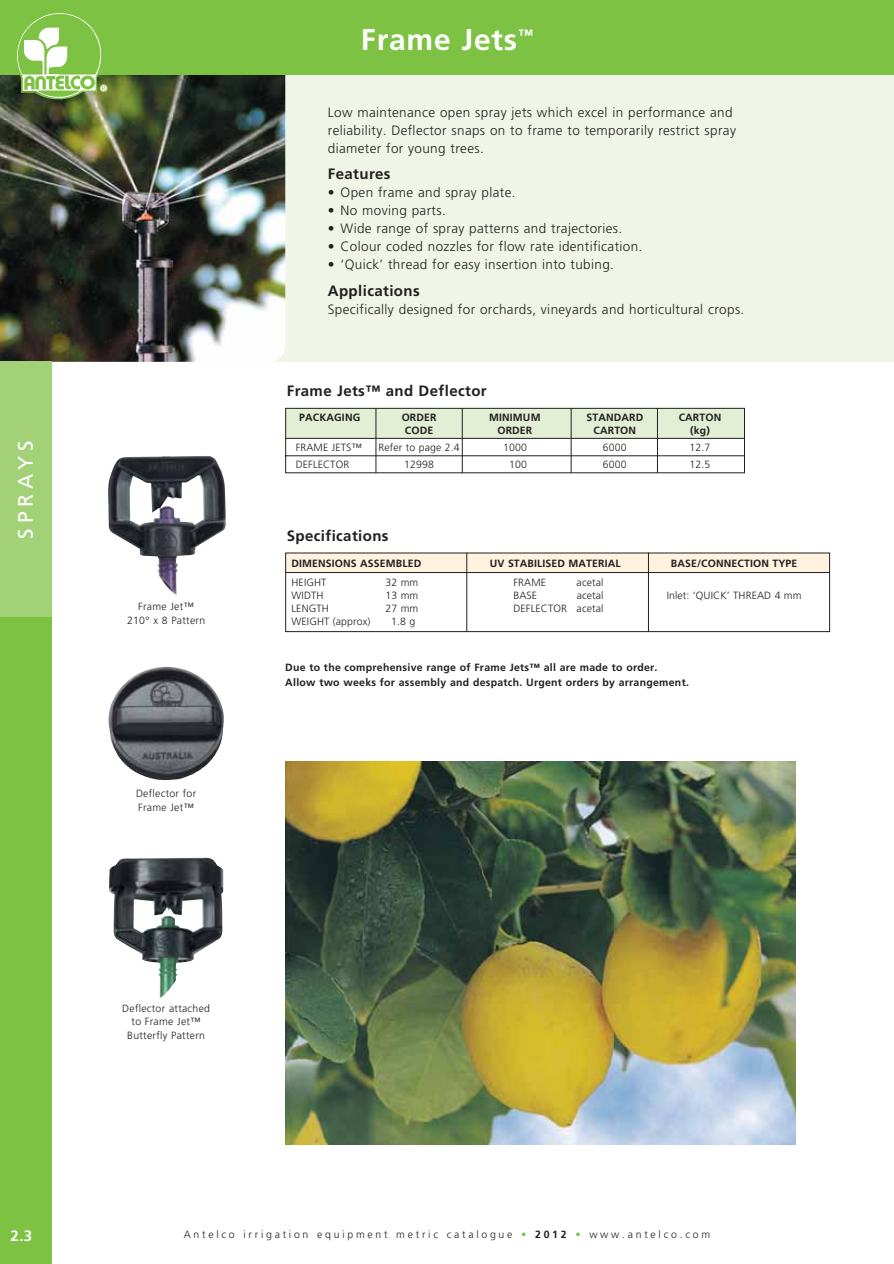
<style>
.page{position:relative;width:894px;height:1264px;background:#fff}
.page>*{position:absolute;margin:0;border:0;box-sizing:border-box;transform-origin:0 0}
.t1{font:700 30px "Frutiger";letter-spacing:.025em;color:#fff}
.t2{font:21px "Frutiger";letter-spacing:.225em;color:#fff}
.t3{font:700 15px "Frutiger";letter-spacing:.025em;color:#231f20}
.t4{font:700 15px "Frutiger";color:#fff}
.t5{font:300 13.5px/18px "Frutiger";letter-spacing:.025em;color:#231f20}
.t6{font:300 10.5px/13.5px "Frutiger";letter-spacing:.01em;color:#231f20;text-align:center}
.t7{font:700 10.5px/15px "Frutiger";letter-spacing:.01em;color:#231f20}
.t8{font:300 10.5px "Frutiger";letter-spacing:.26em;color:#231f20}
.t9{font:10.5px "Optima";color:#7dc242}
.s1{color:#7dc242}
.s2{font-weight:700}
</style>
<div class="page">
<div style="left:0;top:0;width:893px;height:362px;background:#eff6e7"></div>
<img style="left:0;top:75px;width:285px;height:287px">
<div style="left:0;top:0;width:893px;height:75px;background:#7dc242"></div>
<img style="left:9px;top:13px;width:97px;height:91px">
<div style="left:100px;top:85px;width:7px;height:7px;background:#fff;border-radius:50%"></div>
<div style="left:0;top:362px;width:51px;height:901px;background:#7dc242"></div>
<div style="left:0;top:362px;width:51px;height:255px;background:#a3d177"></div>
<svg style="left:285px;top:407px;width:460px;height:66px"></svg>
<hr style="left:285px;top:438px;width:459px;height:1px;background:#231f20">
<hr style="left:375px;top:408px;width:1px;height:65px;background:#231f20">
<hr style="left:462px;top:408px;width:1px;height:65px;background:#231f20">
<hr style="left:570px;top:408px;width:1px;height:64px;background:#231f20">
<hr style="left:657px;top:408px;width:1px;height:64px;background:#231f20">
<div style="left:285px;top:553px;width:544px;height:19px;background:#fff3df"></div>
<hr style="left:285px;top:572px;width:544px;height:1px;background:#231f20">
<hr style="left:466px;top:552px;width:1px;height:80px;background:#231f20">
<hr style="left:648px;top:552px;width:1px;height:80px;background:#231f20">
<div style="left:285px;top:552px;width:544px;height:80px;border:1px solid #231f20"></div>
<img style="left:285px;top:761px;width:510px;height:383px">
<img style="left:108px;top:456px;width:118px;height:138px">
<img style="left:108px;top:666px;width:116px;height:114px">
<img style="left:109px;top:857px;width:115px;height:140px">
<p class="t9" style="left:100px;top:84px;width:9px">®</p>
<h2 class="t2" style="left:17px;top:538px;width:100px;rotate:-90deg">SPRAYS</h2>
<p class="t6" style="left:127px;top:600px;width:80px">Frame Jet™<br>210° x 8 Pattern</p>
<p class="t6" style="left:136px;top:787px;width:62px;text-align:left">Deflector for<br>Frame Jet™</p>
<h1 class="t1" style="left:361px;top:28px;width:174px">Frame Jets<sup>™</sup></h1>
<p class="t5" style="left:328px;top:104px;width:409px">Low maintenance open spray jets which excel in performance and reliability. Deflector snaps on to frame to temporarily restrict spray diameter for young trees.</p>
<p class="t3" style="left:328px;top:168px;width:64px">Features</p>
<p class="t5" style="left:328px;top:184px;width:189px">• Open frame and spray plate.</p>
<p class="t5" style="left:328px;top:202px;width:119px">• No moving parts.</p>
<p class="t5" style="left:328px;top:220px;width:296px">• Wide range of spray patterns and trajectories.</p>
<p class="t5" style="left:328px;top:238px;width:316px">• Colour coded nozzles for flow rate identification.</p>
<p class="t5" style="left:328px;top:256px;width:287px">• ‘Quick’ thread for easy insertion into tubing.</p>
<p class="t3" style="left:328px;top:284px;width:93px">Applications</p>
<p class="t5" style="left:328px;top:301px;width:418px">Specifically designed for orchards, vineyards and horticultural crops.</p>
<p class="t3" style="left:287px;top:385px;width:201px">Frame Jets™ and Deflector</p>
<p class="t7" style="left:299px;top:410px;width:63px">PACKAGING</p>
<p class="t7" style="left:401px;top:410px;width:36px">ORDER</p>
<p class="t7" style="left:489px;top:410px;width:53px">MINIMUM</p>
<p class="t7" style="left:586px;top:410px;width:58px">STANDARD</p>
<p class="t7" style="left:678px;top:410px;width:44px">CARTON</p>
<p class="t7" style="left:405px;top:423px;width:30px">CODE</p>
<p class="t7" style="left:497px;top:423px;width:36px">ORDER</p>
<p class="t7" style="left:593px;top:423px;width:44px">CARTON</p>
<p class="t7" style="left:690px;top:423px;width:21px">(kg)</p>
<p class="t6" style="left:296px;top:441px;width:68px">FRAME JETS™</p>
<p class="t6" style="left:378px;top:441px;width:82px">Refer to page 2.4</p>
<p class="t6" style="left:503px;top:441px;width:25px">1000</p>
<p class="t6" style="left:602px;top:441px;width:25px">6000</p>
<p class="t6" style="left:689px;top:441px;width:22px">12.7</p>
<p class="t6" style="left:296px;top:458px;width:55px">DEFLECTOR</p>
<p class="t6" style="left:404px;top:458px;width:31px">12998</p>
<p class="t6" style="left:509px;top:458px;width:19px">100</p>
<p class="t6" style="left:602px;top:458px;width:25px">6000</p>
<p class="t6" style="left:689px;top:458px;width:22px">12.5</p>
<p class="t3" style="left:287px;top:529px;width:103px">Specifications</p>
<p class="t7" style="left:291px;top:556px;width:131px">DIMENSIONS ASSEMBLED</p>
<p class="t7" style="left:489px;top:556px;width:132px">UV STABILISED MATERIAL</p>
<p class="t7" style="left:670px;top:556px;width:128px">BASE/CONNECTION TYPE</p>
<p class="t6" style="left:291px;top:576px;width:37px">HEIGHT</p>
<p class="t6" style="left:385px;top:576px;width:34px">32 mm</p>
<p class="t6" style="left:513px;top:576px;width:34px">FRAME</p>
<p class="t6" style="left:576px;top:576px;width:28px">acetal</p>
<p class="t6" style="left:291px;top:589px;width:33px">WIDTH</p>
<p class="t6" style="left:385px;top:589px;width:34px">13 mm</p>
<p class="t6" style="left:513px;top:589px;width:25px">BASE</p>
<p class="t6" style="left:576px;top:589px;width:28px">acetal</p>
<p class="t6" style="left:666px;top:589px;width:136px">Inlet: ‘QUICK’ THREAD 4 mm</p>
<p class="t6" style="left:291px;top:602px;width:39px">LENGTH</p>
<p class="t6" style="left:385px;top:602px;width:34px">27 mm</p>
<p class="t6" style="left:513px;top:602px;width:91px">DEFLECTOR acetal</p>
<p class="t6" style="left:291px;top:615px;width:80px">WEIGHT (approx)</p>
<p class="t6" style="left:391px;top:615px;width:26px">1.8 g</p>
<p class="t7" style="left:285px;top:661px;width:405px">Due to the comprehensive range of Frame Jets™ all are made to order.<br>Allow two weeks for assembly and despatch. Urgent orders by arrangement.</p>
<p class="t4" style="left:11px;top:1229px;width:23px">2.3</p>
<p class="t6" style="left:122px;top:1001px;width:89px">Deflector attached to Frame Jet™<br>Butterfly Pattern</p>
<p class="t8" style="left:184px;top:1229px;width:527px">Antelco irrigation equipment metric catalogue <span class="s1">•</span> <span class="s2">2012</span> <span class="s1">•</span> www.antelco.com</p>
</div>
